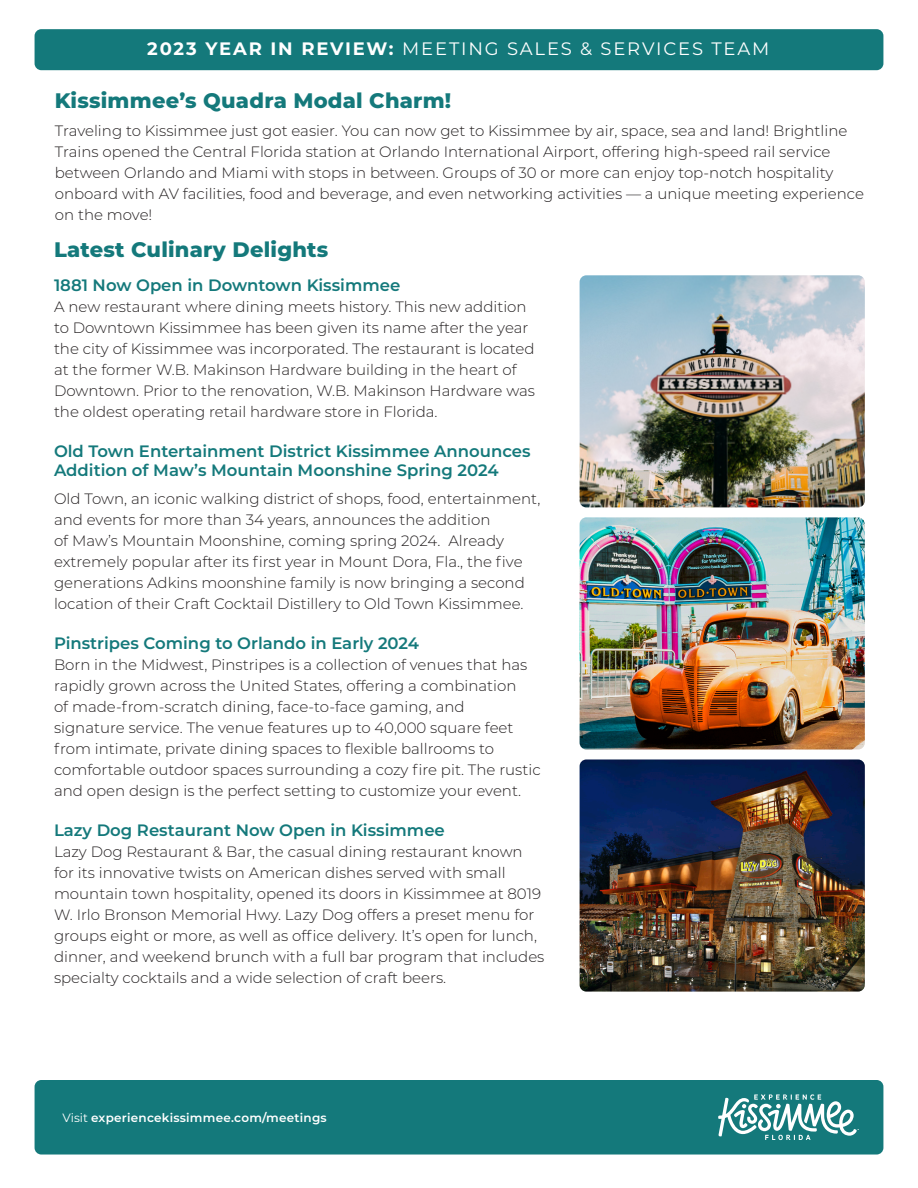
<style>
.page{position:relative;width:918px;height:1188px;background:#fff}
.page>*{position:absolute;margin:0;border:0;box-sizing:border-box;transform-origin:0 0}
.Body{font:800 21px "Montserrat";letter-spacing:.01em;color:#14797b}
.Headings{font:800 21px "Montserrat";letter-spacing:.01em;color:#14797b}
.t1{font:18px "Montserrat";letter-spacing:.1em;color:#fff}
.Sub-Headings{font:600 16.5px/19.8px "Montserrat";color:#14797b}
.Body-2{font:300 15px/21px "Montserrat";color:#231f20}
.t2{font:600 12px "Montserrat";letter-spacing:.02em;color:#fff}
.s1{font-weight:700}
.s2{font-weight:400}
</style>
<div class="page">
<div style="left:35px;top:29px;width:848px;height:41px;background:#14797b;border-radius:7px"></div>
<div style="left:35px;top:1080px;width:848px;height:75px;background:#14797b;border-radius:7px"></div>
<svg style="left:718px;top:1094px;width:141px;height:46px"></svg>
<img style="left:580px;top:275px;width:285px;height:232px">
<img style="left:580px;top:517px;width:285px;height:233px">
<img style="left:580px;top:759px;width:285px;height:233px">
<p class="t1" style="left:147px;top:37px;width:623px"><span class="s1">2023 YEAR IN REVIEW:</span> MEETING SALES &amp; SERVICES TEAM</p>
<p class="Body" style="left:55px;top:85px;width:398px">Kissimmee’s Quadra Modal Charm!</p>
<p class="Body-2" style="left:55px;top:120px;width:811px">Traveling to Kissimmee just got easier. You can now get to Kissimmee by air, space, sea and land! Brightline Trains opened the Central Florida station at Orlando International Airport, offering high-speed rail service between Orlando and Miami with stops in between. Groups of 30 or more can enjoy top-notch hospitality onboard with AV facilities, food and beverage, and even networking activities — a unique meeting experience on the move!</p>
<p class="Headings" style="left:54px;top:234px;width:276px">Latest Culinary Delights</p>
<p class="Sub-Headings" style="left:54px;top:274px;width:348px">1881 Now Open in Downtown Kissimmee</p>
<p class="Body-2" style="left:54px;top:295px;width:482px">A new restaurant where dining meets history. This new addition to Downtown Kissimmee has been given its name after the year the city of Kissimmee was incorporated. The restaurant is located at the former W.B. Makinson Hardware building in the heart of Downtown. Prior to the renovation, W.B. Makinson Hardware was the oldest operating retail hardware store in Florida.</p>
<p class="Sub-Headings" style="left:54px;top:440px;width:478px">Old Town Entertainment District Kissimmee Announces<br>Addition of Maw’s Mountain Moonshine Spring 2024</p>
<p class="Body-2" style="left:54px;top:488px;width:488px">Old Town, an iconic walking district of shops, food, entertainment, and events for more than 34 years, announces the addition<br>of Maw’s Mountain Moonshine, coming spring 2024. Already extremely popular after its first year in Mount Dora, Fla., the five generations Adkins moonshine family is now bringing a second location of their Craft Cocktail Distillery to Old Town Kissimmee.</p>
<p class="Sub-Headings" style="left:54px;top:633px;width:367px">Pinstripes Coming to Orlando in Early 2024</p>
<p class="Body-2" style="left:54px;top:654px;width:488px">Born in the Midwest, Pinstripes is a collection of venues that has rapidly grown across the United States, offering a combination<br>of made-from-scratch dining, face-to-face gaming, and<br>signature service. The venue features up to 40,000 square feet from intimate, private dining spaces to flexible ballrooms to comfortable outdoor spaces surrounding a cozy fire pit. The rustic and open design is the perfect setting to customize your event.</p>
<p class="Sub-Headings" style="left:54px;top:820px;width:392px">Lazy Dog Restaurant Now Open in Kissimmee</p>
<p class="Body-2" style="left:54px;top:841px;width:492px">Lazy Dog Restaurant &amp; Bar, the casual dining restaurant known for its innovative twists on American dishes served with small mountain town hospitality, opened its doors in Kissimmee at 8019<br>W. Irlo Bronson Memorial Hwy. Lazy Dog offers a preset menu for groups eight or more, as well as office delivery. It’s open for lunch, dinner, and weekend brunch with a full bar program that includes specialty cocktails and a wide selection of craft beers.</p>
<p class="t2" style="left:63px;top:1109px;width:266px"><span class="s2">Visit</span> experiencekissimmee.com/meetings</p>
</div>
